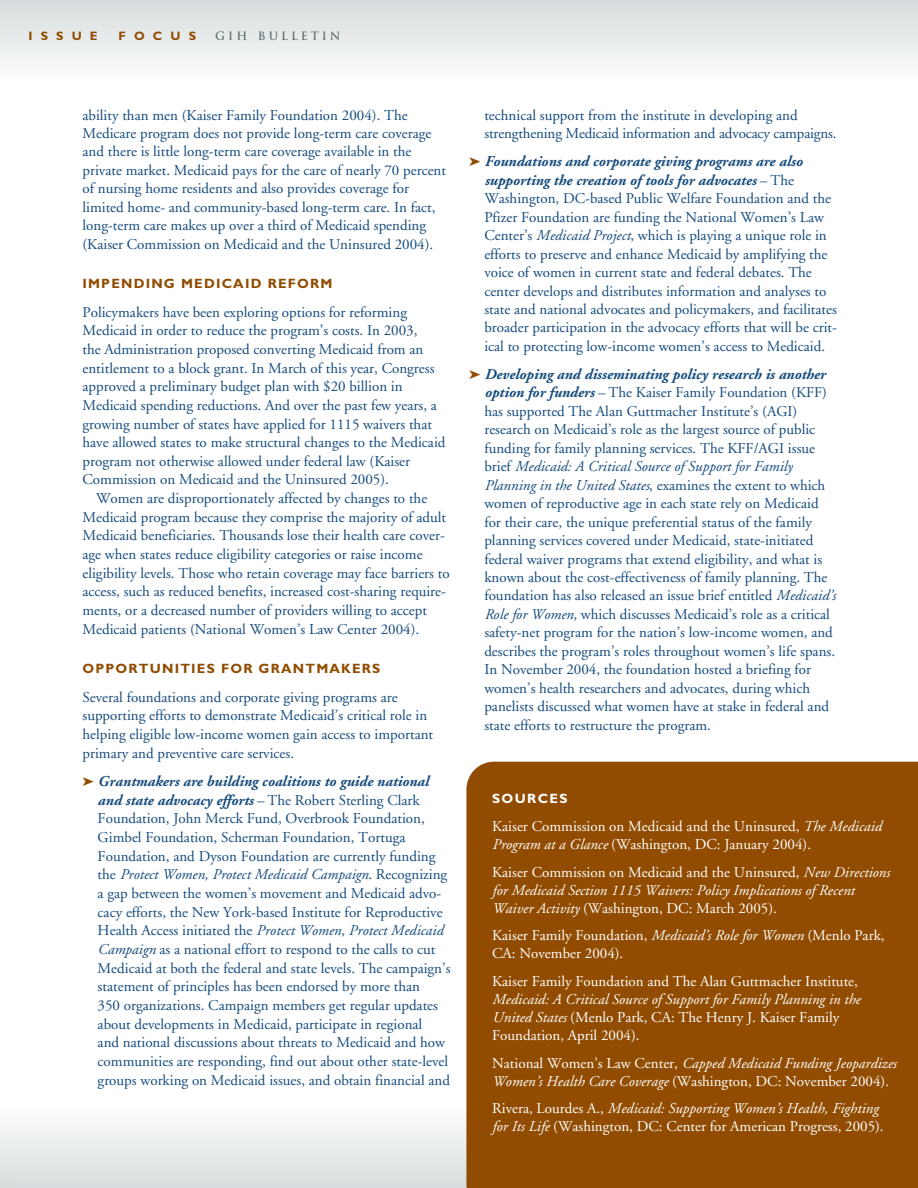
<style>
.page{position:relative;width:918px;height:1188px;background:#fff}
.page>*{position:absolute;margin:0;border:0;box-sizing:border-box;transform-origin:0 0}
.t1{font:15px/18.5px "Adobe Garamond";color:#144a7c}
.t2{font:italic 15px/18px "Adobe Garamond";color:#fff}
.t3{font:15px/18px "Adobe Garamond";color:#fff}
.t4{font:700 13.5px "Gill Sans";letter-spacing:.09em;color:#914c01}
.t5{font:700 13.5px "Gill Sans";letter-spacing:.1em;color:#fff}
.t6{font:700 12.3px "Gill Sans";letter-spacing:.66em;color:#914c01}
.t7{font:700 11.25px "Trajan";letter-spacing:.265em;color:#647373}
.s1{color:#914c01}
.s2{font-weight:700;font-style:italic}
.s3{font-style:italic}
.s4{font-style:normal}
</style>
<div class="page">
<div style="left:0;top:1108px;width:918px;height:80px;background:linear-gradient(to bottom,#fdfdfd,#d7ddde)"></div>
<svg style="left:0;top:1108px;width:13px;height:80px"></svg>
<div style="left:0;top:0;width:918px;height:82px;background:linear-gradient(to bottom,#d6dcdd,#fcfcfd)"></div>
<div style="left:467px;top:762px;width:451px;height:426px;background:#914c01"></div>
<p class="t6" style="left:29px;top:31px;width:71px">ISSUE</p>
<p class="t6" style="left:119px;top:31px;width:79px">FOCUS</p>
<p class="t7" style="left:215px;top:29px;width:127px">GIH BULLETIN</p>
<p class="t1" style="left:82px;top:107px;width:365px">ability than men (Kaiser Family Foundation 2004). The Medicare program does not provide long-term care coverage and there is little long-term care coverage available in the private market. Medicaid pays for the care of nearly 70 percent of nursing home residents and also provides coverage for limited home- and community-based long-term care. In fact, long-term care makes up over a third of Medicaid spending (Kaiser Commission on Medicaid and the Uninsured 2004).</p>
<p class="t4" style="left:82px;top:279px;width:251px">IMPENDING MEDICAID REFORM</p>
<p class="t1" style="left:82px;top:304px;width:365px">Policymakers have been exploring options for reforming Medicaid in order to reduce the program’s costs. In 2003,<br>the Administration proposed converting Medicaid from an entitlement to a block grant. In March of this year, Congress approved a preliminary budget plan with $20 billion in Medicaid spending reductions. And over the past few years, a growing number of states have applied for 1115 waivers that have allowed states to make structural changes to the Medicaid program not otherwise allowed under federal law (Kaiser Commission on Medicaid and the Uninsured 2005).</p>
<p class="t1" style="left:82px;top:490px;width:369px;text-indent:14px">Women are disproportionately affected by changes to the Medicaid program because they comprise the majority of adult Medicaid beneficiaries. Thousands lose their health care cover&shy;age when states reduce eligibility categories or raise income eligibility levels. Those who retain coverage may face barriers to access, such as reduced benefits, increased cost-sharing require&shy;ments, or a decreased number of providers willing to accept Medicaid patients (National Women’s Law Center 2004).</p>
<p class="t4" style="left:82px;top:664px;width:299px">OPPORTUNITIES FOR GRANTMAKERS</p>
<p class="t1" style="left:82px;top:689px;width:352px">Several foundations and corporate giving programs are supporting efforts to demonstrate Medicaid’s critical role in helping eligible low-income women gain access to important primary and preventive care services.</p>
<p class="t1" style="left:98px;top:773px;width:354px;text-indent:-15px"><span class="s1">➤</span> <span class="s2">Grantmakers are building coalitions to guide national and state advocacy efforts</span> – The Robert Sterling Clark Foundation, John Merck Fund, Overbrook Foundation, Gimbel Foundation, Scherman Foundation, Tortuga Foundation, and Dyson Foundation are currently funding the <span class="s3">Protect Women, Protect Medicaid Campaign</span>. Recognizing a gap between the women’s movement and Medicaid advo&shy;cacy efforts, the New York-based Institute for Reproductive Health Access initiated the <span class="s3">Protect Women, Protect Medicaid Campaign</span> as a national effort to respond to the calls to cut Medicaid at both the federal and state levels. The campaign’s statement of principles has been endorsed by more than<br>350 organizations. Campaign members get regular updates about developments in Medicaid, participate in regional<br>and national discussions about threats to Medicaid and how communities are responding, find out about other state-level groups working on Medicaid issues, and obtain financial and</p>
<p class="t1" style="left:484px;top:107px;width:354px">technical support from the institute in developing and strengthening Medicaid information and advocacy campaigns.</p>
<p class="t1" style="left:484px;top:154px;width:354px;text-indent:-15px"><span class="s1">➤</span> <span class="s2">Foundations and corporate giving programs are also supporting the creation of tools for advocates</span> – The Washington, DC-based Public Welfare Foundation and the Pfizer Foundation are funding the National Women’s Law Center’s <span class="s3">Medicaid Project</span>, which is playing a unique role in efforts to preserve and enhance Medicaid by amplifying the voice of women in current state and federal debates. The center develops and distributes information and analyses to state and national advocates and policymakers, and facilitates broader participation in the advocacy efforts that will be crit&shy;ical to protecting low-income women’s access to Medicaid.</p>
<p class="t1" style="left:484px;top:366px;width:353px;text-indent:-15px"><span class="s1">➤</span> <span class="s2">Developing and disseminating policy research is another option for funders</span> – The Kaiser Family Foundation (KFF) has supported The Alan Guttmacher Institute’s (AGI) research on Medicaid’s role as the largest source of public funding for family planning services. The KFF/AGI issue brief <span class="s3">Medicaid: A Critical Source of Support for Family Planning in the United States</span>, examines the extent to which women of reproductive age in each state rely on Medicaid for their care, the unique preferential status of the family planning services covered under Medicaid, state-initiated federal waiver programs that extend eligibility, and what is known about the cost-effectiveness of family planning. The foundation has also released an issue brief entitled <span class="s3">Medicaid’s Role for Women</span>, which discusses Medicaid’s role as a critical safety-net program for the nation’s low-income women, and describes the program’s roles throughout women’s life spans.<br>In November 2004, the foundation hosted a briefing for women’s health researchers and advocates, during which panelists discussed what women have at stake in federal and state efforts to restructure the program.</p>
<p class="t5" style="left:492px;top:794px;width:77px">SOURCES</p>
<p class="t3" style="left:492px;top:818px;width:391px">Kaiser Commission on Medicaid and the Uninsured, <span class="s3">The Medicaid<br>Program at a Glance</span> (Washington, DC: January 2004).</p>
<p class="t2" style="left:492px;top:864px;width:399px"><span class="s4">Kaiser Commission on Medicaid and the Uninsured,</span> New Directions for Medicaid Section 1115 Waivers: Policy Implications of Recent<br>Waiver Activity <span class="s4">(Washington, DC: March 2005).</span></p>
<p class="t3" style="left:492px;top:928px;width:394px">Kaiser Family Foundation, <span class="s3">Medicaid’s Role for Women</span> (Menlo Park,<br>CA: November 2004).</p>
<p class="t3" style="left:492px;top:974px;width:367px">Kaiser Family Foundation and The Alan Guttmacher Institute,</p>
<p class="t2" style="left:492px;top:992px;width:370px">Medicaid: A Critical Source of Support for Family Planning in the<br>United States <span class="s4">(Menlo Park, CA: The Henry J. Kaiser Family<br>Foundation, April 2004).</span></p>
<p class="t2" style="left:492px;top:1055px;width:406px"><span class="s4">National Women’s Law Center,</span> Capped Medicaid Funding Jeopardizes<br>Women’s Health Care Coverage <span class="s4">(Washington, DC: November 2004).</span></p>
<p class="t3" style="left:492px;top:1101px;width:393px">Rivera, Lourdes A., <span class="s3">Medicaid: Supporting Women’s Health, Fighting for Its Life</span> (Washington, DC: Center for American Progress, 2005).</p>
</div>
